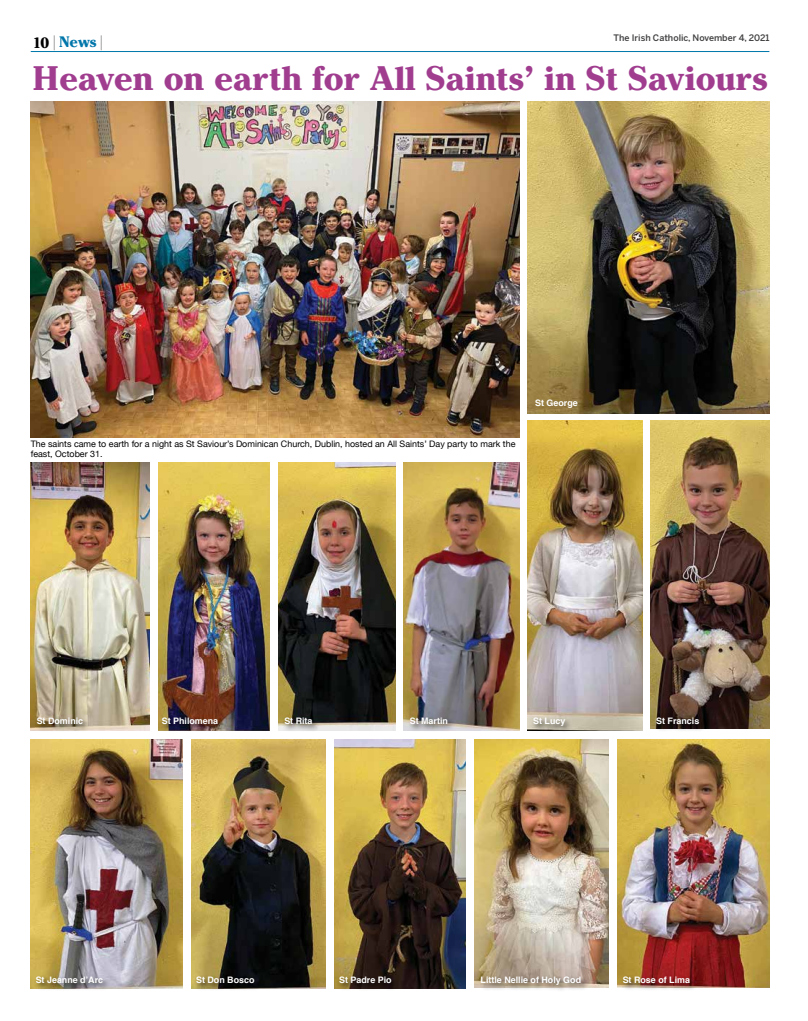
<style>
.page{position:relative;width:808px;height:1021px;background:#fff}
.page>*{position:absolute;margin:0;border:0;box-sizing:border-box;transform-origin:0 0}
.t1{font:700 expanded 35.7px "Criterion URWTOT";letter-spacing:.01em;color:#a03d8f}
.t2{font:700 expanded 15.9px "Criterion URWTOT";letter-spacing:-.01em;color:#0076aa}
.t3{font:700 8.9px "Helvetica";color:#fff}
.t4{font:8.9px/9.9px "Helvetica Neue";color:#000}
.t5{font:500 8.9px "Benton Sans";color:#414042}
.s1{color:#000}
.s2{font-family:"Helvetica LT";font-weight:400;font-stretch:normal;font-size:14.9px;color:#000}
.s3{font-family:"Helvetica LT";font-weight:400;font-stretch:normal;color:#fff}
</style>
<div class="page">
<hr style="left:31px;top:51px;width:738px;height:1px;background:#0076aa">
<img style="left:31px;top:102px;width:488px;height:335px">
<img style="left:527px;top:420px;width:115px;height:310px">
<img style="left:31px;top:462px;width:119px;height:268px">
<img style="left:191px;top:739px;width:134px;height:249px">
<img style="left:650px;top:420px;width:119px;height:308px">
<img style="left:527px;top:102px;width:242px;height:311px">
<img style="left:31px;top:739px;width:151px;height:249px">
<img style="left:474px;top:739px;width:135px;height:248px">
<img style="left:404px;top:462px;width:115px;height:268px">
<img style="left:334px;top:739px;width:131px;height:249px">
<img style="left:159px;top:462px;width:110px;height:268px">
<img style="left:278px;top:462px;width:118px;height:268px">
<img style="left:618px;top:739px;width:151px;height:248px">
<div style="left:478px;top:974px;width:111px;height:18px;background:#000;opacity:.75"></div>
<div style="left:35px;top:714px;width:56px;height:17px;background:#000;opacity:.75"></div>
<div style="left:194px;top:974px;width:68px;height:17px;background:#000;opacity:.75"></div>
<div style="left:654px;top:714px;width:53px;height:17px;background:#000;opacity:.75"></div>
<div style="left:34px;top:974px;width:77px;height:17px;background:#000;opacity:.75"></div>
<div style="left:531px;top:715px;width:42px;height:18px;background:#000;opacity:.75"></div>
<div style="left:408px;top:715px;width:47px;height:16px;background:#000;opacity:.75"></div>
<div style="left:337px;top:974px;width:62px;height:17px;background:#000;opacity:.75"></div>
<div style="left:160px;top:714px;width:66px;height:17px;background:#000;opacity:.75"></div>
<div style="left:282px;top:714px;width:38px;height:17px;background:#000;opacity:.75"></div>
<div style="left:621px;top:974px;width:77px;height:17px;background:#000;opacity:.75"></div>
<h2 class="t2" style="left:33px;top:32px;width:75px"><span class="s1">10</span> <span class="s2">|</span> News <span class="s2">|</span><span class="s3">|</span></h2>
<p class="t5" style="left:613px;top:33px;width:157px">The Irish Catholic, November 4, 2021</p>
<h1 class="t1" style="left:33px;top:56px;width:737px">Heaven on earth for All Saints’ in St Saviours</h1>
<p class="t4" style="left:31px;top:440px;width:486px">The saints came to earth for a night as St Saviour’s Dominican Church, Dublin, hosted an All Saints’ Day party to mark the feast, October 31.</p>
<p class="t3" style="left:535px;top:395px;width:44px">St George</p>
<p class="t3" style="left:37px;top:713px;width:48px">St Dominic</p>
<p class="t3" style="left:162px;top:713px;width:58px">St Philomena</p>
<p class="t3" style="left:284px;top:713px;width:30px">St Rita</p>
<p class="t3" style="left:410px;top:713px;width:40px">St Martin</p>
<p class="t3" style="left:533px;top:713px;width:34px">St Lucy</p>
<p class="t3" style="left:656px;top:713px;width:45px">St Francis</p>
<p class="t3" style="left:36px;top:972px;width:69px">St Jeanne d’Arc</p>
<p class="t3" style="left:196px;top:972px;width:60px">St Don Bosco</p>
<p class="t3" style="left:339px;top:972px;width:54px">St Padre Pio</p>
<p class="t3" style="left:480px;top:972px;width:102px">Little Nellie of Holy God</p>
<p class="t3" style="left:623px;top:972px;width:69px">St Rose of Lima</p>
</div>
